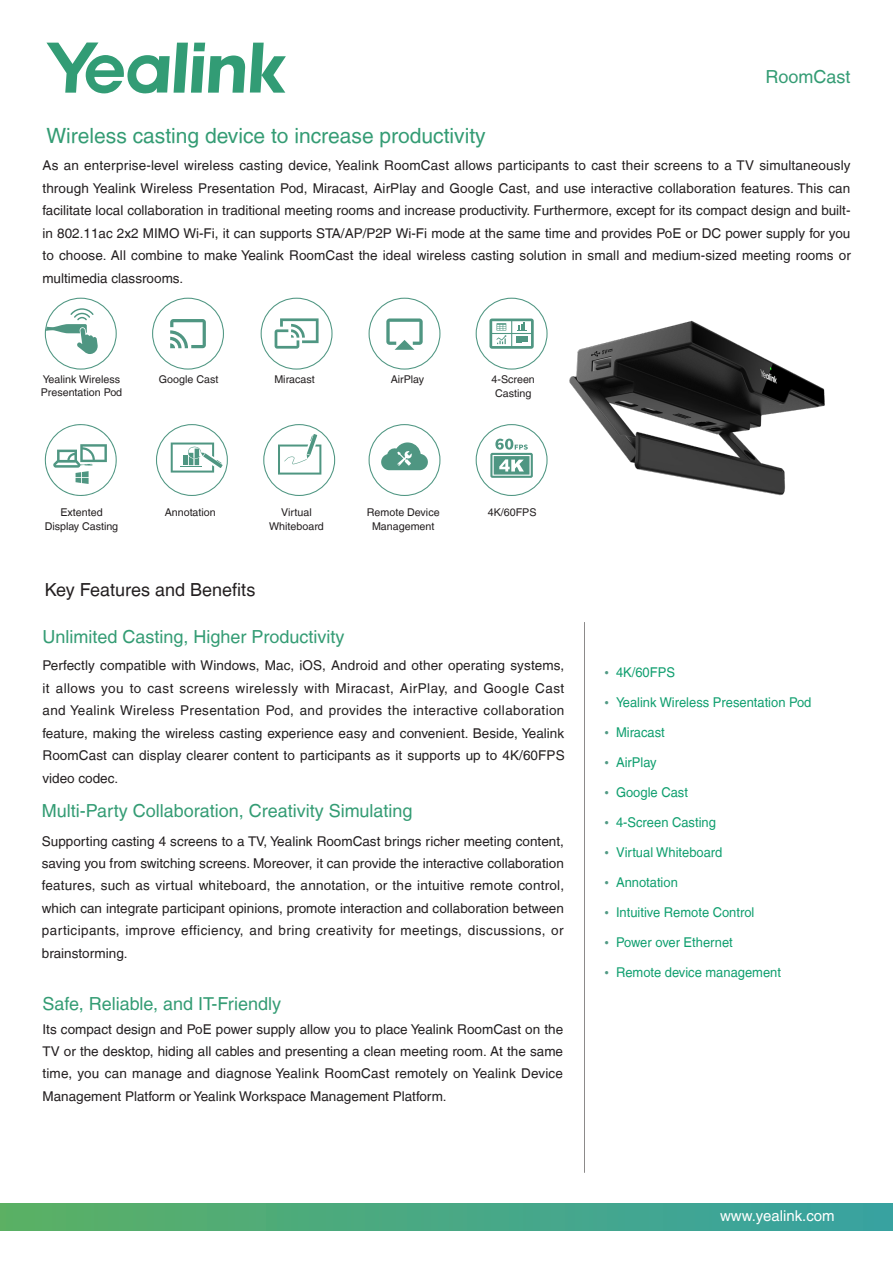
<style>
.page{position:relative;width:893px;height:1263px;background:#fff}
.page>*{position:absolute;margin:0;border:0;box-sizing:border-box;transform-origin:0 0}
.h-机型介绍{font:21px "Helvetica LT";color:#349c74}
.h-机型介绍-2{font:18px "Helvetica LT";color:#349c74}
.h1-key_feature{font:18px "Helvetica LT";color:#231f20}
.机型名{font:18px "Helvetica LT";color:#349c74}
.t1{font:15px "Helvetica LT";color:#fff}
.机型介绍{font:13.5px/22.5px "Helvetica LT";letter-spacing:.005em;color:#231f20;text-align:justify}
.t2{font:13.5px "Helvetica LT";color:#109f6f;scale:.96 1}
.p-图标{font:10.65px/13.6px "Helvetica LT";color:#231f20;text-align:center}
.机型介绍-2{font:10.65px/13.5px "Helvetica LT";color:#231f20}
.s1{font-family:"Microsoft Phags Pa";color:#529984}
</style>
<div class="page">
<svg style="left:46px;top:43px;width:240px;height:50px"></svg>
<div style="left:0;top:1203px;width:893px;height:27px;background:linear-gradient(to right,#5ab065,#38a2a2)"></div>
<svg style="left:152px;top:298px;width:72px;height:72px"></svg>
<svg style="left:369px;top:298px;width:71px;height:72px"></svg>
<svg style="left:261px;top:298px;width:72px;height:72px"></svg>
<svg style="left:45px;top:298px;width:72px;height:72px"></svg>
<svg style="left:476px;top:424px;width:72px;height:72px"></svg>
<svg style="left:476px;top:298px;width:72px;height:72px"></svg>
<svg style="left:369px;top:424px;width:71px;height:72px"></svg>
<svg style="left:45px;top:424px;width:72px;height:72px"></svg>
<svg style="left:263px;top:424px;width:72px;height:72px"></svg>
<svg style="left:156px;top:424px;width:72px;height:72px"></svg>
<hr style="left:584px;top:622px;width:1px;height:550px;background:#231f20">
<img style="left:569px;top:320px;width:256px;height:176px">
<p class="机型名" style="left:765px;top:66px;width:87px">RoomCast</p>
<p class="h-机型介绍" style="left:46px;top:124px;width:441px">Wireless casting device to increase productivity</p>
<p class="机型介绍" style="left:43px;top:154px;width:810px">As an enterprise-level wireless casting device, Yealink RoomCast allows participants to cast their screens to a TV simultaneously through Yealink Wireless Presentation Pod, Miracast, AirPlay and Google Cast, and use interactive collaboration features. This can facilitate local collaboration in traditional meeting rooms and increase productivity. Furthermore, except for its compact design and built&shy;in 802.11ac 2x2 MIMO Wi-Fi, it can supports STA/AP/P2P Wi-Fi mode at the same time and provides PoE or DC power supply for you to choose. All combine to make Yealink RoomCast the ideal wireless casting solution in small and medium-sized meeting rooms or multimedia classrooms.</p>
<p class="机型介绍-2" style="left:41px;top:372px;width:83px">Yealink Wireless<br>Presentation Pod</p>
<p class="p-图标" style="left:159px;top:372px;width:61px">Google Cast</p>
<p class="p-图标" style="left:274px;top:372px;width:42px">Miracast</p>
<p class="p-图标" style="left:391px;top:372px;width:35px">AirPlay</p>
<p class="p-图标" style="left:491px;top:373px;width:45px">4-Screen<br>Casting</p>
<p class="p-图标" style="left:45px;top:505px;width:75px">Extented<br>Display Casting</p>
<p class="p-图标" style="left:165px;top:505px;width:53px">Annotation</p>
<p class="p-图标" style="left:269px;top:505px;width:56px">Virtual<br>Whiteboard</p>
<p class="p-图标" style="left:367px;top:506px;width:74px">Remote Device<br>Management</p>
<p class="p-图标" style="left:488px;top:505px;width:50px">4K/60FPS</p>
<p class="h1-key_feature" style="left:45px;top:580px;width:212px">Key Features and Benefits</p>
<p class="h-机型介绍-2" style="left:43px;top:626px;width:304px">Unlimited Casting, Higher Productivity</p>
<p class="机型介绍" style="left:43px;top:654px;width:524px">Perfectly compatible with Windows, Mac, iOS, Android and other operating systems, it allows you to cast screens wirelessly with Miracast, AirPlay, and Google Cast and Yealink Wireless Presentation Pod, and provides the interactive collaboration feature, making the wireless casting experience easy and convenient. Beside, Yealink RoomCast can display clearer content to participants as it supports up to 4K/60FPS video codec.</p>
<p class="h-机型介绍-2" style="left:42px;top:801px;width:372px">Multi-Party Collaboration, Creativity Simulating</p>
<p class="机型介绍" style="left:42px;top:829px;width:524px">Supporting casting 4 screens to a TV, Yealink RoomCast brings richer meeting content, saving you from switching screens. Moreover, it can provide the interactive collaboration features, such as virtual whiteboard, the annotation, or the intuitive remote control, which can integrate participant opinions, promote interaction and collaboration between participants, improve efficiency, and bring creativity for meetings, discussions, or brainstorming.</p>
<p class="h-机型介绍-2" style="left:43px;top:993px;width:240px">Safe, Reliable, and IT-Friendly</p>
<p class="机型介绍" style="left:43px;top:1017px;width:522px">Its compact design and PoE power supply allow you to place Yealink RoomCast on the TV or the desktop, hiding all cables and presenting a clean meeting room. At the same time, you can manage and diagnose Yealink RoomCast remotely on Yealink Device Management Platform or Yealink Workspace Management Platform.</p>
<p class="t2" style="left:604px;top:665px;width:75px"><span class="s1">•</span> 4K/60FPS</p>
<p class="t2" style="left:604px;top:695px;width:218px"><span class="s1">•</span> Yealink Wireless Presentation Pod</p>
<p class="t2" style="left:604px;top:725px;width:65px"><span class="s1">•</span> Miracast</p>
<p class="t2" style="left:604px;top:755px;width:56px"><span class="s1">•</span> AirPlay</p>
<p class="t2" style="left:604px;top:785px;width:89px"><span class="s1">•</span> Google Cast</p>
<p class="t2" style="left:604px;top:815px;width:118px"><span class="s1">•</span> 4-Screen Casting</p>
<p class="t2" style="left:604px;top:845px;width:125px"><span class="s1">•</span> Virtual Whiteboard</p>
<p class="t2" style="left:604px;top:875px;width:78px"><span class="s1">•</span> Annotation</p>
<p class="t2" style="left:604px;top:905px;width:158px"><span class="s1">•</span> Intuitive Remote Control</p>
<p class="t2" style="left:604px;top:935px;width:136px"><span class="s1">•</span> Power over Ethernet</p>
<p class="t2" style="left:604px;top:965px;width:186px"><span class="s1">•</span> Remote device management</p>
<p class="t1" style="left:720px;top:1207px;width:116px">www.yealink.com</p>
</div>
